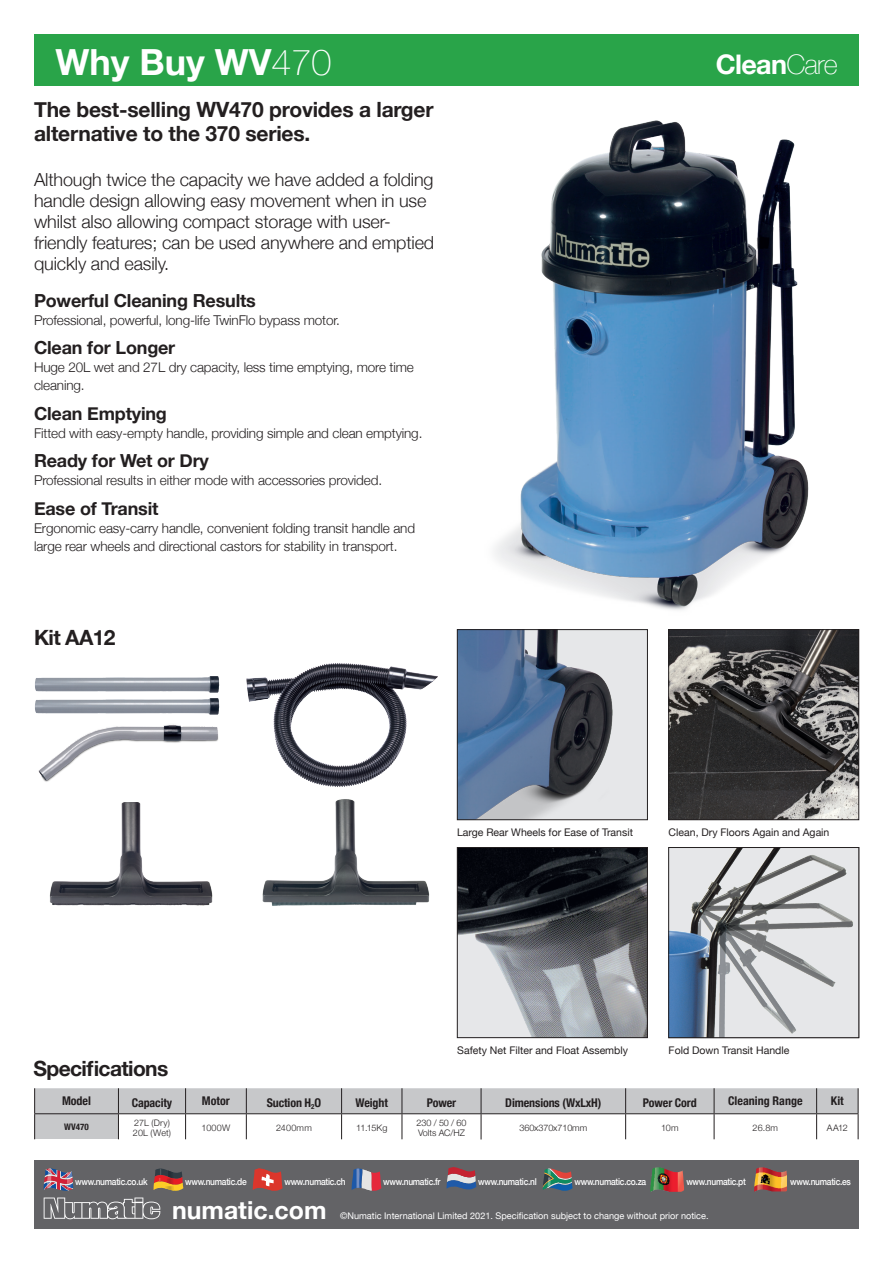
<style>
.page{position:relative;width:893px;height:1263px;background:#fff}
.page>*{position:absolute;margin:0;border:0;box-sizing:border-box;transform-origin:0 0}
.t1{font:700 36px "Helvetica Neue";color:#fff}
.t2{font:700 27px "Helvetica Neue";letter-spacing:-.025em;color:#fff}
.t3{font:700 24.9px "Helvetica Neue";color:#fff}
.t4{font:700 21px/24px "Helvetica Neue";letter-spacing:-.01em;color:#231f20}
.t5{font:700 21px "Helvetica Neue";letter-spacing:-.03em;color:#231f20}
.t6{font:300 18px/21px "Helvetica Neue";letter-spacing:-.01em;color:#231f20}
.t7{font:700 18px "Helvetica Neue";letter-spacing:-.01em;color:#231f20}
.t8{font:300 13.5px/18px "Helvetica Neue";letter-spacing:-.01em;color:#231f20}
.t9{font:700 condensed 12px "Helvetica Neue";letter-spacing:-.01em;color:#231f20}
.t10{font:10.5px "Helvetica Neue";color:#231f20}
.t11{font:500 9.45px "Helvetica Neue";letter-spacing:-.03em;color:#fff;scale:.89 1}
.t12{font:9.15px "Helvetica Neue";color:#fff}
.t13{font:300 9px "Helvetica Neue";letter-spacing:-.01em;color:#231f20}
.t14{font:300 9px/10.5px "Helvetica Neue";letter-spacing:.01em;color:#231f20}
.t15{font:700 condensed 9px "Helvetica Neue";color:#231f20}
.s1{font-weight:100}
</style>
<div class="page">
<div style="left:34px;top:34px;width:825px;height:51px;background:#29a449"></div>
<svg style="left:34px;top:1088px;width:825px;height:51px"></svg>
<div style="left:34px;top:1161px;width:825px;height:68px;background:#636366"></div>
<svg style="left:44px;top:1197px;width:116px;height:22px"></svg>
<svg style="left:44px;top:1168px;width:29px;height:23px"></svg>
<svg style="left:154px;top:1168px;width:29px;height:23px"></svg>
<svg style="left:253px;top:1168px;width:30px;height:23px"></svg>
<svg style="left:352px;top:1168px;width:29px;height:23px"></svg>
<svg style="left:447px;top:1167px;width:29px;height:22px"></svg>
<svg style="left:543px;top:1168px;width:30px;height:23px"></svg>
<img style="left:650px;top:1167px;width:34px;height:25px">
<img style="left:754px;top:1167px;width:33px;height:24px">
<img style="left:459px;top:631px;width:187px;height:187px">
<div style="left:457px;top:629px;width:191px;height:191px;border:1px solid #231f20"></div>
<img style="left:459px;top:849px;width:187px;height:187px">
<div style="left:457px;top:847px;width:191px;height:191px;border:1px solid #231f20"></div>
<img style="left:670px;top:849px;width:187px;height:187px">
<div style="left:668px;top:847px;width:191px;height:191px;border:1px solid #231f20"></div>
<img style="left:281px;top:663px;width:58px;height:16px">
<img style="left:468px;top:85px;width:392px;height:549px">
<img style="left:670px;top:631px;width:187px;height:187px">
<div style="left:668px;top:629px;width:191px;height:191px;border:1px solid #231f20"></div>
<img style="left:35px;top:676px;width:184px;height:17px">
<img style="left:35px;top:698px;width:184px;height:17px">
<img style="left:49px;top:803px;width:164px;height:103px">
<img style="left:262px;top:799px;width:168px;height:107px">
<img style="left:38px;top:724px;width:181px;height:58px">
<p class="t1" style="left:55px;top:34px;width:278px">Why Buy WV<span class="s1">470</span></p>
<p class="t2" style="left:716px;top:44px;width:123px">Clean<span class="s1">Care</span></p>
<p class="t4" style="left:34px;top:98px;width:401px">The best-selling WV470 provides a larger alternative to the 370 series.</p>
<p class="t6" style="left:34px;top:168px;width:402px">Although twice the capacity we have added a folding handle design allowing easy movement when in use whilst also allowing compact storage with user&shy;friendly features; can be used anywhere and emptied quickly and easily.</p>
<p class="t7" style="left:34px;top:286px;width:223px">Powerful Cleaning Results</p>
<p class="t8" style="left:34px;top:310px;width:308px">Professional, powerful, long-life TwinFlo bypass motor.</p>
<p class="t7" style="left:34px;top:334px;width:143px">Clean for Longer</p>
<p class="t8" style="left:34px;top:358px;width:381px">Huge 20L wet and 27L dry capacity, less time emptying, more time cleaning.</p>
<p class="t7" style="left:34px;top:399px;width:134px">Clean Emptying</p>
<p class="t8" style="left:34px;top:423px;width:390px">Fitted with easy-empty handle, providing simple and clean emptying.</p>
<p class="t7" style="left:34px;top:447px;width:176px">Ready for Wet or Dry</p>
<p class="t8" style="left:34px;top:471px;width:350px">Professional results in either mode with accessories provided.</p>
<p class="t7" style="left:34px;top:494px;width:126px">Ease of Transit</p>
<p class="t8" style="left:34px;top:518px;width:383px">Ergonomic easy-carry handle, convenient folding transit handle and large rear wheels and directional castors for stability in transport.</p>
<p class="t4" style="left:34px;top:626px;width:83px">Kit AA12</p>
<p class="t5" style="left:34px;top:1052px;width:136px">Specifications</p>
<p class="t10" style="left:457px;top:825px;width:177px">Large Rear Wheels for Ease of Transit</p>
<p class="t10" style="left:669px;top:825px;width:162px">Clean, Dry Floors Again and Again</p>
<p class="t10" style="left:457px;top:1043px;width:172px">Safety Net Filter and Float Assembly</p>
<p class="t10" style="left:669px;top:1043px;width:122px">Fold Down Transit Handle</p>
<p class="t9" style="left:62px;top:1091px;width:31px">Model</p>
<p class="t9" style="left:132px;top:1092px;width:42px">Capacity</p>
<p class="t9" style="left:202px;top:1091px;width:29px">Motor</p>
<p class="t9" style="left:267px;top:1092px;width:56px">Suction H<sub>2</sub>O</p>
<p class="t9" style="left:356px;top:1092px;width:34px">Weight</p>
<p class="t9" style="left:427px;top:1092px;width:31px">Power</p>
<p class="t9" style="left:505px;top:1092px;width:98px">Dimensions (WxLxH)</p>
<p class="t9" style="left:643px;top:1092px;width:55px">Power Cord</p>
<p class="t9" style="left:728px;top:1091px;width:76px">Cleaning Range</p>
<p class="t9" style="left:831px;top:1091px;width:14px">Kit</p>
<p class="t15" style="left:64px;top:1119px;width:26px">WV470</p>
<p class="t14" style="left:133px;top:1117px;width:40px">27L (Dry)<br>20L (Wet)</p>
<p class="t13" style="left:202px;top:1120px;width:30px">1000W</p>
<p class="t13" style="left:276px;top:1120px;width:37px">2400mm</p>
<p class="t13" style="left:356px;top:1120px;width:33px">11.15Kg</p>
<p class="t13" style="left:417px;top:1115px;width:51px">230 / 50 / 60</p>
<p class="t13" style="left:418px;top:1126px;width:48px">Volts AC/HZ</p>
<p class="t13" style="left:520px;top:1121px;width:69px">360x370x710mm</p>
<p class="t13" style="left:661px;top:1120px;width:19px">10m</p>
<p class="t13" style="left:753px;top:1120px;width:27px">26.8m</p>
<p class="t13" style="left:827px;top:1120px;width:22px">AA12</p>
<p class="t11" style="left:75px;top:1174px;width:83px">www.numatic.co.uk</p>
<p class="t11" style="left:185px;top:1174px;width:71px">www.numatic.de</p>
<p class="t11" style="left:284px;top:1174px;width:70px">www.numatic.ch</p>
<p class="t11" style="left:383px;top:1174px;width:66px">www.numatic.fr</p>
<p class="t11" style="left:478px;top:1174px;width:67px">www.numatic.nl</p>
<p class="t11" style="left:574px;top:1174px;width:82px">www.numatic.co.za</p>
<p class="t11" style="left:686px;top:1174px;width:69px">www.numatic.pt</p>
<p class="t11" style="left:790px;top:1174px;width:70px">www.numatic.es</p>
<p class="t3" style="left:172px;top:1190px;width:156px">numatic.com</p>
<p class="t12" style="left:340px;top:1209px;width:370px">©Numatic International Limited 2021. Specification subject to change without prior notice.</p>
</div>
